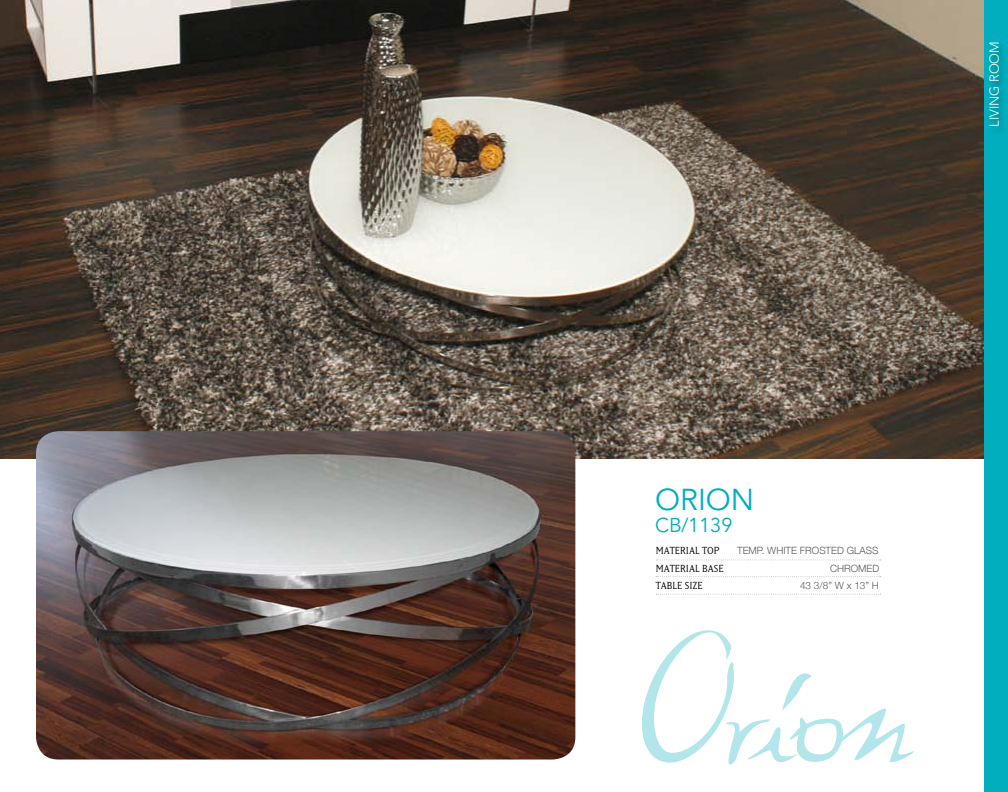
<style>
.page{position:relative;width:1008px;height:792px;background:#fff}
.page>*{position:absolute;margin:0;border:0;box-sizing:border-box;transform-origin:0 0}
.t1{font:30px "Avenir LT Std";color:#00aebd}
.t2{font:20px "Avenir LT Std";color:#00aebd}
.t3{font:300 13px "Avenir LT Std";color:#fff}
.t4{font:12px "Matrix";color:#000}
.t5{font:300 10px "Helvetica Neue";color:#58595b}
</style>
<div class="page">
<div style="left:984px;top:0;width:24px;height:792px;background:#00aebd"></div>
<div style="left:988px;top:41px;width:20px;height:94px;background:#00a6b4"></div>
<svg style="left:656px;top:576px;width:225px;height:1px"></svg>
<svg style="left:656px;top:594px;width:225px;height:1px"></svg>
<svg style="left:656px;top:559px;width:225px;height:1px"></svg>
<svg style="left:642px;top:630px;width:272px;height:135px"></svg>
<img style="left:0;top:0;width:984px;height:459px">
<img style="left:36px;top:431px;width:539px;height:329px">
<h3 class="t3" style="left:987px;top:127px;width:87px;rotate:-90deg">LIVING ROOM</h3>
<h1 class="t1" style="left:655px;top:482px;width:101px">ORION</h1>
<h2 class="t2" style="left:655px;top:513px;width:79px">CB/1139</h2>
<p class="t4" style="left:656px;top:545px;width:65px">MATERIAL TOP</p>
<p class="t5" style="left:737px;top:545px;width:143px">TEMP. WHITE FROSTED GLASS</p>
<p class="t4" style="left:656px;top:563px;width:69px">MATERIAL BASE</p>
<p class="t5" style="left:830px;top:563px;width:51px">CHROMED</p>
<p class="t4" style="left:656px;top:580px;width:49px">TABLE SIZE</p>
<p class="t5" style="left:800px;top:580px;width:80px">43 3/8” W x 13” H</p>
</div>
